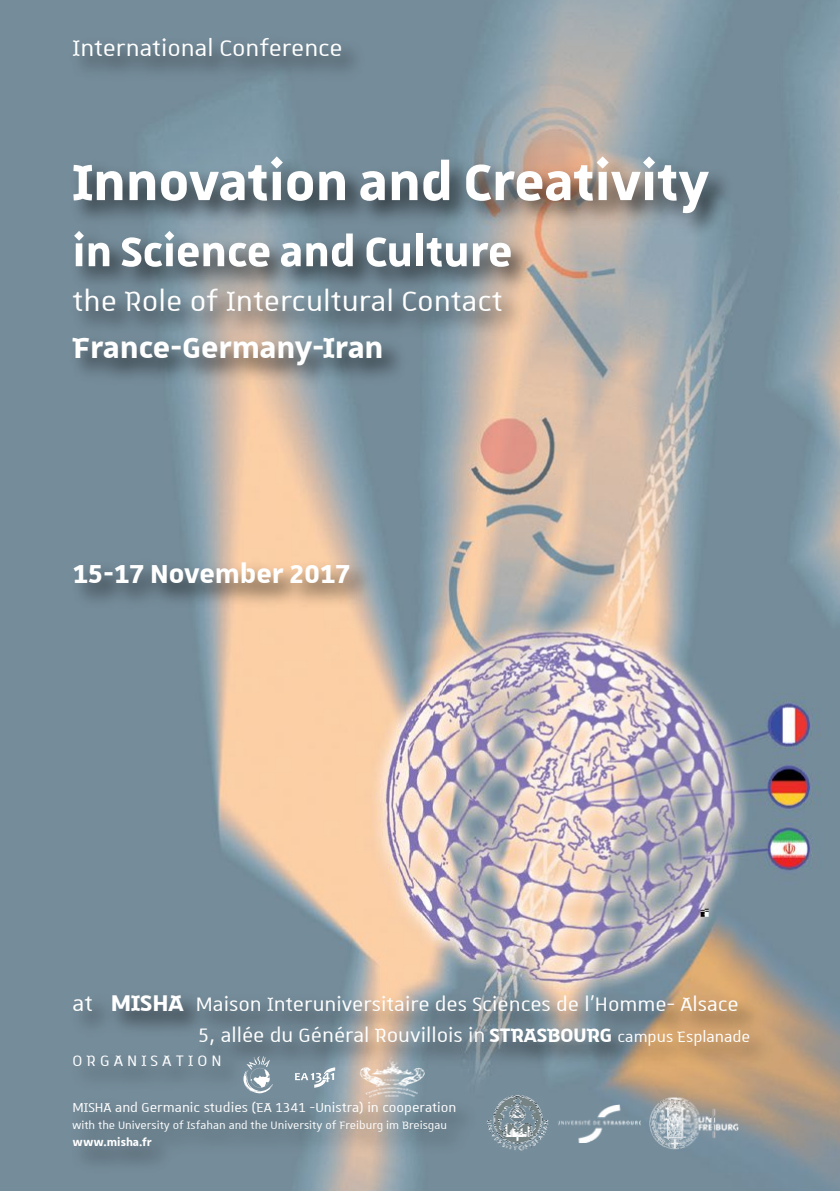
<style>
.page{position:relative;width:840px;height:1191px;background:#fff}
.page>*{position:absolute;margin:0;border:0;box-sizing:border-box;transform-origin:0 0}
.t1{font:700 68.2px "Unistra D";color:#fff}
.t2{font:700 55px "Unistra D";color:#fff}
.t3{font:700 39.2px "Unistra D";color:#fff}
.t4{font:37.6px "Unistra D";color:#fff}
.t5{font:700 34.8px "Unistra D";color:#fff}
.t6{font:30.4px "Unistra D";color:#fff}
.t7{font:26px/31.4px "Unistra D";color:#fff}
.t8{font:20.2px "Unistra D";color:#fff}
.t9{font:17.4px "Unistra D";color:#fff}
.t10{font:14.4px "Unistra D";color:#fff}
.t11{font:700 14.4px "Unistra D";color:#fff}
.s1{font-size:29px}
.s2{font-weight:700;font-size:30.4px}
.s3{font-weight:700}
.s4{font-size:20.2px}
</style>
<div class="page">
<img style="left:61px;top:21px;width:778px;height:1170px">
<p class="t6" style="left:73px;top:32px;width:271px">International Conference</p>
<h1 class="t1" style="left:73px;top:144px;width:637px">Innovation and Creativity</h1>
<h2 class="t2" style="left:73px;top:221px;width:441px">in Science and Culture</h2>
<h3 class="t4" style="left:73px;top:282px;width:431px">the Role of Intercultural Contact</h3>
<h3 class="t3" style="left:73px;top:326px;width:312px">France-Germany-Iran</h3>
<h3 class="t5" style="left:73px;top:554px;width:279px">15-17 November 2017</h3>
<p class="t7" style="left:198px;top:987px;width:553px;text-indent:-125px"><span class="s1">at</span> <span class="s2">MISHA</span> Maison Interuniversitaire des Sciences de l’Homme- Alsace<br>5, allée du Général Rouvillois in <span class="s3">STRASBOURG</span> <span class="s4">campus Esplanade</span></p>
<p class="t8" style="left:73px;top:1050px;width:150px">O R G A N I S A T I O N</p>
<p class="t9" style="left:73px;top:1098px;width:385px">MISHA and Germanic studies (EA 1341 -Unistra) in cooperation</p>
<p class="t10" style="left:73px;top:1117px;width:375px">with the University of Isfahan and the University of Freiburg im Breisgau</p>
<p class="t11" style="left:73px;top:1134px;width:80px">www.misha.fr</p>
</div>
